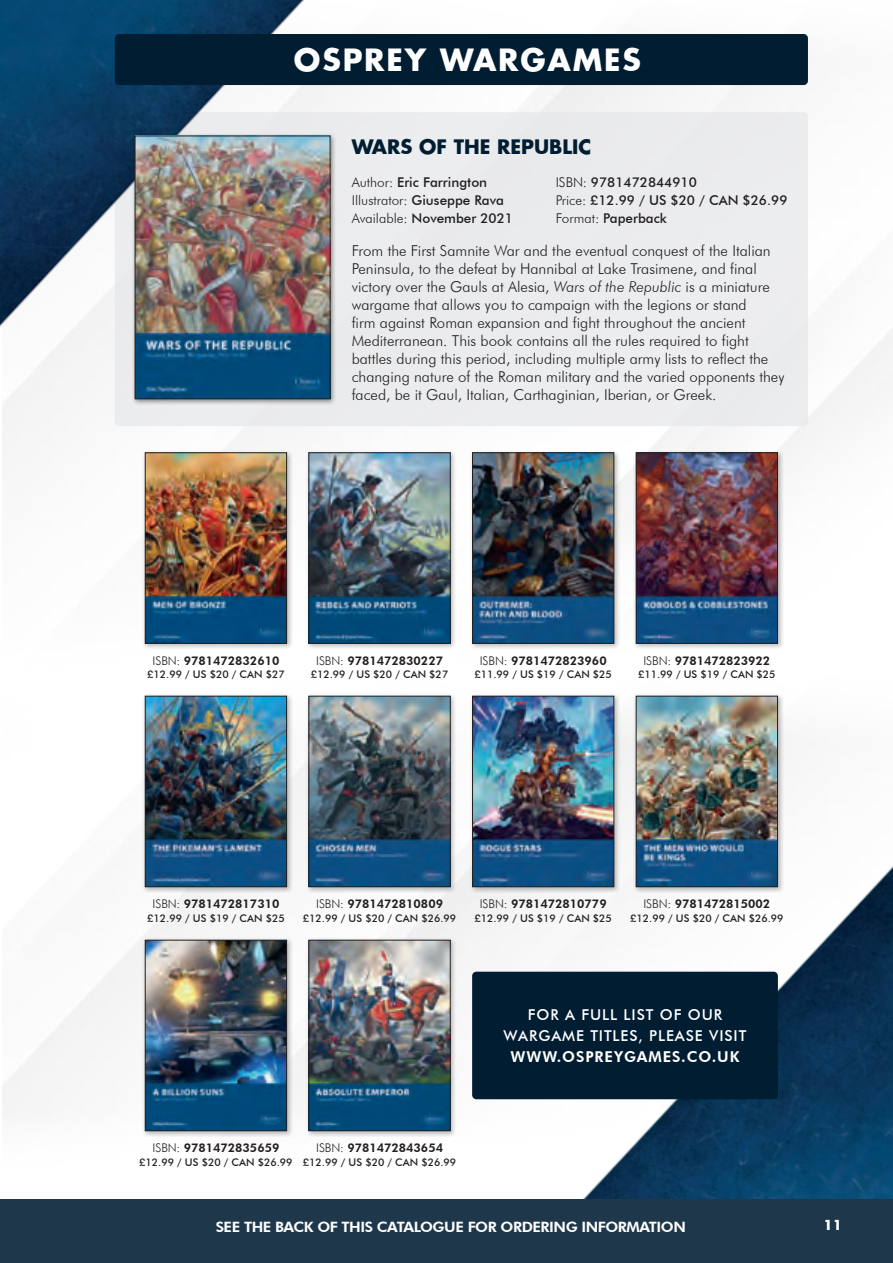
<style>
.page{position:relative;width:893px;height:1263px;background:#fff}
.page>*{position:absolute;margin:0;border:0;box-sizing:border-box;transform-origin:0 0}
.t1{font:700 30px "Futura";letter-spacing:.06em;color:#fff}
.t2{font:700 19.5px "Futura";color:#001d32}
.t3{font:300 15px/18px "Futura BT";color:#231f20}
.t4{font:500 15px/21px "Futura BT";letter-spacing:.06em;color:#fff;text-align:center}
.t5{font:800 15px "Futura BT";letter-spacing:.06em;color:#fff}
.t6{font:800 14.25px "Futura BT";letter-spacing:-.03em;color:#fff;scale:1.05 1}
.t7{font:500 13.5px/18px "Futura BT";color:#231f20}
.t8{font:700 13.5px "Futura";color:#fff}
.t9{font:800 12px "Futura BT";color:#231f20}
.t10{font:500 10.5px "Futura BT";color:#231f20}
.s1{font-weight:300}
.s2{font-style:italic}
</style>
<div class="page">
<div style="left:115px;top:112px;width:693px;height:314px;background:#e6e7e9;border-radius:4px"></div>
<img style="left:1px;top:0;width:347px;height:374px">
<div style="left:131px;top:132px;width:206px;height:273px;background:#231f20;opacity:.5"></div>
<img style="left:137px;top:138px;width:191px;height:259px">
<div style="left:135px;top:136px;width:195px;height:263px;border:1px solid #231f20"></div>
<div style="left:115px;top:34px;width:693px;height:51px;background:#001d32;border-radius:4px"></div>
<img style="left:2px;top:649px;width:891px;height:550px">
<div style="left:142px;top:449px;width:151px;height:200px;background:#231f20;opacity:.3"></div>
<img style="left:147px;top:454px;width:138px;height:188px">
<div style="left:145px;top:452px;width:142px;height:192px;border:1px solid #231f20"></div>
<div style="left:142px;top:693px;width:151px;height:200px;background:#231f20;opacity:.3"></div>
<img style="left:147px;top:698px;width:138px;height:187px">
<div style="left:145px;top:696px;width:142px;height:191px;border:1px solid #231f20"></div>
<div style="left:469px;top:693px;width:151px;height:200px;background:#231f20;opacity:.3"></div>
<img style="left:474px;top:698px;width:138px;height:187px">
<div style="left:472px;top:696px;width:142px;height:191px;border:1px solid #231f20"></div>
<div style="left:469px;top:449px;width:151px;height:200px;background:#231f20;opacity:.3"></div>
<img style="left:474px;top:454px;width:138px;height:188px">
<div style="left:472px;top:452px;width:142px;height:192px;border:1px solid #231f20"></div>
<div style="left:305px;top:449px;width:151px;height:200px;background:#231f20;opacity:.3"></div>
<img style="left:310px;top:454px;width:139px;height:188px">
<div style="left:308px;top:452px;width:143px;height:192px;border:1px solid #231f20"></div>
<div style="left:305px;top:693px;width:151px;height:200px;background:#231f20;opacity:.3"></div>
<img style="left:310px;top:698px;width:139px;height:187px">
<div style="left:308px;top:696px;width:143px;height:191px;border:1px solid #231f20"></div>
<div style="left:633px;top:449px;width:151px;height:200px;background:#231f20;opacity:.3"></div>
<img style="left:638px;top:454px;width:138px;height:188px">
<div style="left:636px;top:452px;width:142px;height:192px;border:1px solid #231f20"></div>
<div style="left:633px;top:693px;width:151px;height:200px;background:#231f20;opacity:.3"></div>
<img style="left:638px;top:698px;width:138px;height:187px">
<div style="left:636px;top:696px;width:142px;height:191px;border:1px solid #231f20"></div>
<div style="left:142px;top:936px;width:151px;height:201px;background:#231f20;opacity:.3"></div>
<img style="left:147px;top:942px;width:138px;height:187px">
<div style="left:145px;top:940px;width:142px;height:191px;border:1px solid #231f20"></div>
<div style="left:305px;top:936px;width:151px;height:201px;background:#231f20;opacity:.3"></div>
<img style="left:310px;top:942px;width:139px;height:187px">
<div style="left:308px;top:940px;width:143px;height:191px;border:1px solid #231f20"></div>
<div style="left:472px;top:972px;width:306px;height:127px;background:#001d32;border-radius:4px"></div>
<img style="left:0;top:0;width:1px;height:1199px">
<div style="left:0;top:1199px;width:893px;height:64px;background:#1e374b"></div>
<h1 class="t1" style="left:294px;top:39px;width:348px">OSPREY WARGAMES</h1>
<h2 class="t2" style="left:352px;top:133px;width:241px">WARS OF THE REPUBLIC</h2>
<p class="t7" style="left:352px;top:173px;width:163px"><span class="s1">Author:</span> Eric Farrington<br><span class="s1">Illustrator:</span> Giuseppe Rava<br><span class="s1">Available:</span> November 2021</p>
<p class="t7" style="left:556px;top:173px;width:233px"><span class="s1">ISBN:</span> 9781472844910<br><span class="s1">Price:</span> £12.99 / US $20 / CAN $26.99<br><span class="s1">Format:</span> Paperback</p>
<p class="t3" style="left:352px;top:242px;width:434px">From the First Samnite War and the eventual conquest of the Italian Peninsula, to the defeat by Hannibal at Lake Trasimene, and final victory over the Gauls at Alesia, <span class="s2">Wars of the Republic</span> is a miniature wargame that allows you to campaign with the legions or stand<br>firm against Roman expansion and fight throughout the ancient Mediterranean. This book contains all the rules required to fight battles during this period, including multiple army lists to reflect the changing nature of the Roman military and the varied opponents they faced, be it Gaul, Italian, Carthaginian, Iberian, or Greek.</p>
<p class="t9" style="left:152px;top:653px;width:128px"><span class="s1">ISBN:</span> 9781472832610</p>
<p class="t10" style="left:147px;top:668px;width:139px">£12.99 / US $20 / CAN $27</p>
<p class="t9" style="left:316px;top:653px;width:128px"><span class="s1">ISBN:</span> 9781472830227</p>
<p class="t10" style="left:311px;top:668px;width:139px">£12.99 / US $20 / CAN $27</p>
<p class="t9" style="left:480px;top:653px;width:128px"><span class="s1">ISBN:</span> 9781472823960</p>
<p class="t10" style="left:474px;top:668px;width:139px">£11.99 / US $19 / CAN $25</p>
<p class="t9" style="left:643px;top:653px;width:128px"><span class="s1">ISBN:</span> 9781472823922</p>
<p class="t10" style="left:638px;top:668px;width:139px">£11.99 / US $19 / CAN $25</p>
<p class="t9" style="left:152px;top:896px;width:128px"><span class="s1">ISBN:</span> 9781472817310</p>
<p class="t10" style="left:147px;top:911px;width:139px">£12.99 / US $19 / CAN $25</p>
<p class="t9" style="left:316px;top:896px;width:128px"><span class="s1">ISBN:</span> 9781472810809</p>
<p class="t10" style="left:303px;top:911px;width:155px">£12.99 / US $20 / CAN $26.99</p>
<p class="t9" style="left:480px;top:896px;width:128px"><span class="s1">ISBN:</span> 9781472810779</p>
<p class="t10" style="left:474px;top:911px;width:139px">£12.99 / US $19 / CAN $25</p>
<p class="t9" style="left:643px;top:896px;width:128px"><span class="s1">ISBN:</span> 9781472815002</p>
<p class="t10" style="left:630px;top:911px;width:155px">£12.99 / US $20 / CAN $26.99</p>
<p class="t9" style="left:152px;top:1140px;width:128px"><span class="s1">ISBN:</span> 9781472835659</p>
<p class="t10" style="left:139px;top:1155px;width:155px">£12.99 / US $20 / CAN $26.99</p>
<p class="t9" style="left:316px;top:1140px;width:128px"><span class="s1">ISBN:</span> 9781472843654</p>
<p class="t10" style="left:303px;top:1155px;width:155px">£12.99 / US $20 / CAN $26.99</p>
<p class="t4" style="left:504px;top:1004px;width:244px">FOR A FULL LIST OF OUR<br>WARGAME TITLES, PLEASE VISIT</p>
<p class="t5" style="left:511px;top:1048px;width:230px">WWW.OSPREYGAMES.CO.UK</p>
<p class="t6" style="left:216px;top:1218px;width:449px">SEE THE BACK OF THIS CATALOGUE FOR ORDERING INFORMATION</p>
<p class="t8" style="left:823px;top:1216px;width:20px">11</p>
</div>
